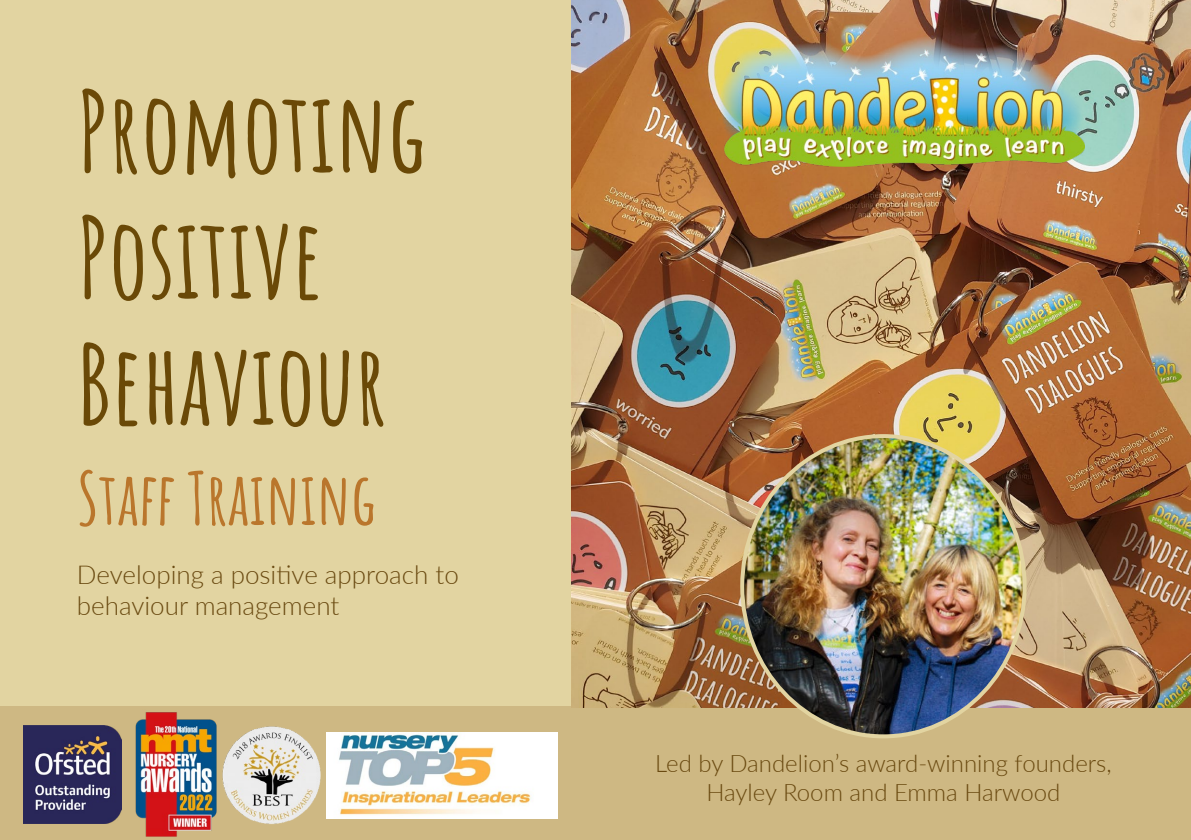
<style>
.page{position:relative;width:1191px;height:840px;background:#fff}
.page>*{position:absolute;margin:0;border:0;box-sizing:border-box;transform-origin:0 0}
.t1{font:700 110px/126px "Amatic SC";color:#6a4907}
.t2{font:700 72px "Amatic SC";color:#ba762c}
.t3{font:300 26px/31.2px "Lato";color:#6a4a11}
.t4{font:300 24px/28.8px "Lato";color:#6a4a11;text-align:center}
</style>
<div class="page">
<div style="left:0;top:0;width:1191px;height:839px;background:#ceb883"></div>
<div style="left:0;top:0;width:1191px;height:705px;background:#e2d4a1"></div>
<img style="left:571px;top:0;width:620px;height:706px">
<img style="left:718px;top:34px;width:366px;height:132px">
<img style="left:742px;top:436px;width:282px;height:300px">
<img style="left:23px;top:725px;width:78px;height:98px">
<img style="left:101px;top:705px;width:148px;height:132px">
<img style="left:330px;top:732px;width:227px;height:85px">
<img style="left:221px;top:718px;width:109px;height:119px">
<h1 class="t1" style="left:77px;top:61px;width:350px">Promoting<br>Positive<br>Behaviour</h1>
<h2 class="t2" style="left:77px;top:443px;width:300px">Staff Training</h2>
<p class="t3" style="left:77px;top:557px;width:383px">Developing a positive approach to behaviour management</p>
<p class="t4" style="left:655px;top:748px;width:458px">Led by Dandelion’s award-winning founders,<br>Hayley Room and Emma Harwood</p>
</div>
